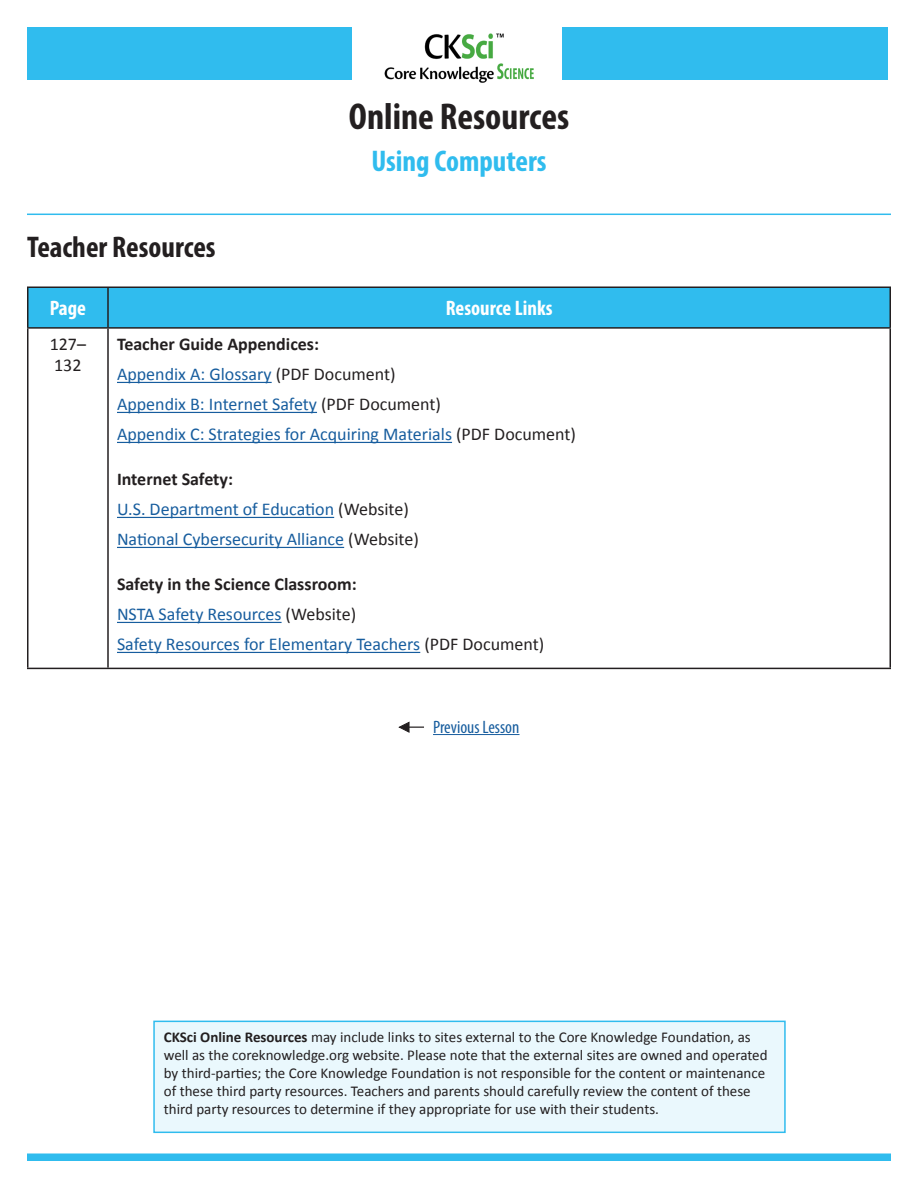
<style>
.page{position:relative;width:918px;height:1188px;background:#fff}
.page>*{position:absolute;margin:0;border:0;box-sizing:border-box;transform-origin:0 0}
.t1{font:700 condensed 37.5px "Myriad Pro";color:#231f20}
.t2{font:700 condensed 30px "Myriad Pro";color:#231f20}
.t3{font:700 condensed 30px "Myriad Pro";color:#30bcee}
.Table_Header{font:700 condensed 21px "Myriad Pro";color:#fff}
.Table_Text{font:18px "Calibri";color:#175d9e}
.Table_Text_Header{font:700 18px "Calibri";color:#231f20}
.t4{font:condensed 18px "Myriad Pro";color:#175d9e}
.Table_Page_Number{font:18px/21px "Calibri";color:#231f20}
.t5{font:15px/18px "Calibri";color:#231f20}
.s1{color:#231f20}
.s2{font-weight:700}
</style>
<div class="page">
<div style="left:27px;top:27px;width:326px;height:52px;background:#30bcee"></div>
<img style="left:384px;top:33px;width:179px;height:50px">
<div style="left:562px;top:27px;width:326px;height:52px;background:#30bcee"></div>
<div style="left:154px;top:1021px;width:631px;height:111px;background:#eaf8fd"></div>
<div style="left:153px;top:1021px;width:633px;height:112px;border:2px solid #30bcee"></div>
<div style="left:27px;top:1154px;width:864px;height:7px;background:#30bcee"></div>
<hr style="left:27px;top:214px;width:864px;height:1px;background:#30bcee">
<hr style="left:433px;top:734px;width:87px;height:1px;background:#175d9e">
<div style="left:28px;top:288px;width:862px;height:39px;background:#30bcee"></div>
<hr style="left:27px;top:286px;width:81px;height:2px;background:#231f20">
<hr style="left:27px;top:288px;width:1px;height:39px;background:#231f20">
<hr style="left:108px;top:286px;width:783px;height:2px;background:#231f20">
<hr style="left:107px;top:288px;width:2px;height:39px;background:#231f20">
<hr style="left:890px;top:288px;width:1px;height:39px;background:#231f20">
<hr style="left:27px;top:327px;width:81px;height:2px;background:#231f20">
<hr style="left:27px;top:329px;width:1px;height:339px;background:#231f20">
<hr style="left:108px;top:327px;width:783px;height:2px;background:#231f20">
<hr style="left:107px;top:329px;width:2px;height:339px;background:#231f20">
<hr style="left:890px;top:329px;width:1px;height:339px;background:#231f20">
<hr style="left:27px;top:668px;width:81px;height:1px;background:#231f20">
<hr style="left:108px;top:668px;width:783px;height:1px;background:#231f20">
<hr style="left:117px;top:382px;width:155px;height:1px;background:#175d9e">
<hr style="left:117px;top:412px;width:200px;height:1px;background:#175d9e">
<hr style="left:117px;top:442px;width:335px;height:1px;background:#175d9e">
<hr style="left:117px;top:517px;width:217px;height:1px;background:#175d9e">
<hr style="left:117px;top:547px;width:227px;height:1px;background:#175d9e">
<hr style="left:117px;top:622px;width:165px;height:1px;background:#175d9e">
<hr style="left:117px;top:652px;width:303px;height:1px;background:#175d9e">
<svg style="left:398px;top:721px;width:26px;height:12px"></svg>
<p class="t2" style="left:27px;top:228px;width:190px">Teacher Resources</p>
<h1 class="t1" style="left:349px;top:93px;width:222px">Online Resources</h1>
<h2 class="t3" style="left:371px;top:142px;width:177px">Using Computers</h2>
<p class="Table_Header" style="left:50px;top:295px;width:38px">Page</p>
<p class="Table_Header" style="left:446px;top:295px;width:108px">Resource Links</p>
<p class="Table_Page_Number" style="left:50px;top:333px;width:38px">127–<br>132</p>
<p class="Table_Text_Header" style="left:117px;top:332px;width:204px">Teacher Guide Appendices:</p>
<p class="Table_Text" style="left:117px;top:362px;width:280px">Appendix A: Glossary <span class="s1">(PDF Document)</span></p>
<p class="Table_Text" style="left:117px;top:392px;width:326px">Appendix B: Internet Safety <span class="s1">(PDF Document)</span></p>
<p class="Table_Text" style="left:117px;top:422px;width:461px">Appendix C: Strategies for Acquiring Materials <span class="s1">(PDF Document)</span></p>
<p class="Table_Text_Header" style="left:117px;top:467px;width:118px">Internet Safety:</p>
<p class="Table_Text" style="left:117px;top:497px;width:293px">U.S. Department of Education <span class="s1">(Website)</span></p>
<p class="Table_Text" style="left:117px;top:527px;width:303px">National Cybersecurity Alliance <span class="s1">(Website)</span></p>
<p class="Table_Text_Header" style="left:117px;top:572px;width:241px">Safety in the Science Classroom:</p>
<p class="Table_Text" style="left:117px;top:602px;width:241px">NSTA Safety Resources <span class="s1">(Website)</span></p>
<p class="Table_Text" style="left:117px;top:632px;width:429px">Safety Resources for Elementary Teachers <span class="s1">(PDF Document)</span></p>
<p class="t4" style="left:433px;top:716px;width:88px">Previous Lesson</p>
<p class="t5" style="left:164px;top:1028px;width:605px"><span class="s2">CKSci Online Resources</span> may include links to sites external to the Core Knowledge Foundation, as well as the coreknowledge.org website. Please note that the external sites are owned and operated by third-parties; the Core Knowledge Foundation is not responsible for the content or maintenance of these third party resources. Teachers and parents should carefully review the content of these third party resources to determine if they appropriate for use with their students.</p>
</div>
